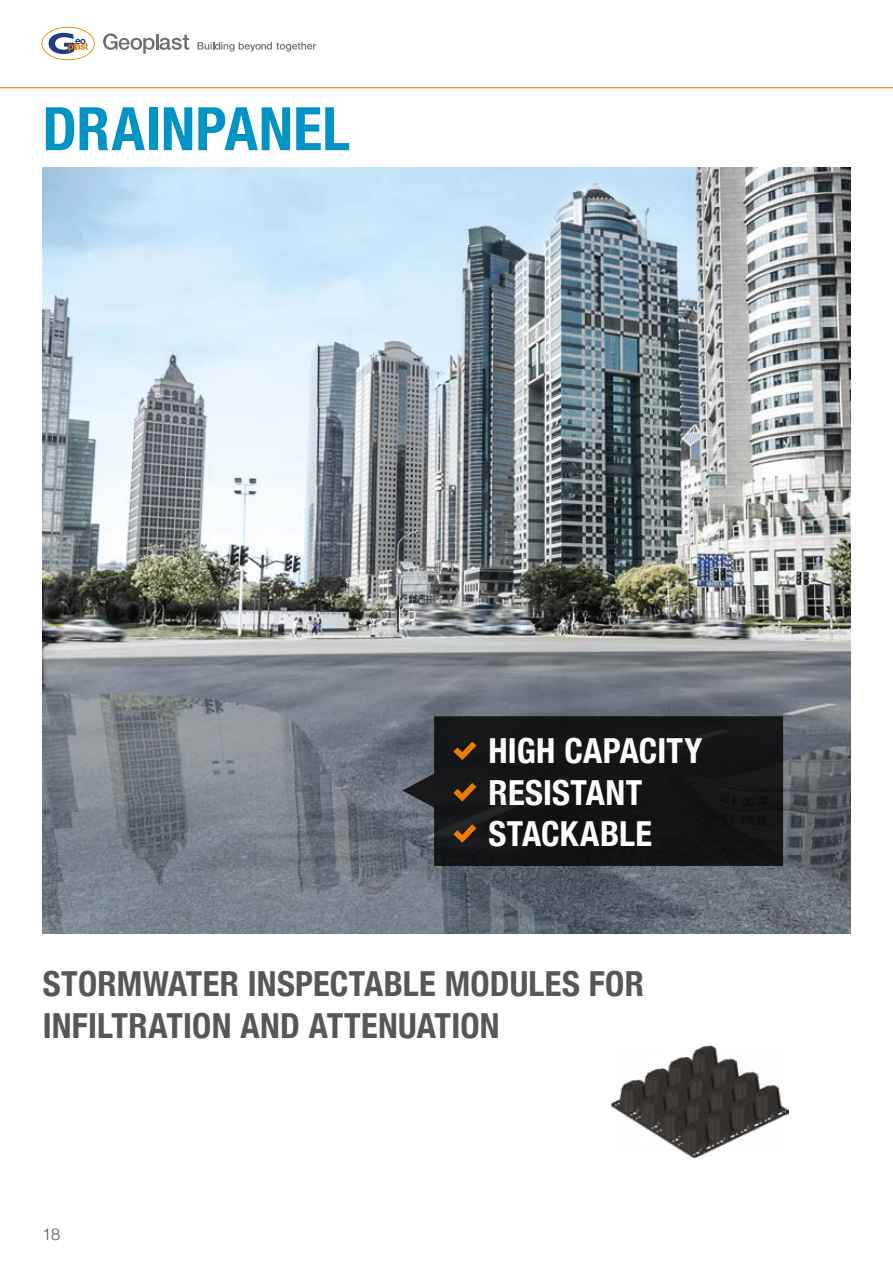
<style>
.page{position:relative;width:893px;height:1263px;background:#fff}
.page>*{position:absolute;margin:0;border:0;box-sizing:border-box;transform-origin:0 0}
.t1{font:700 condensed 60px "Helvetica Neue";color:#0093c5}
.t2{font:700 condensed 34.5px/41.4px "Helvetica Neue";letter-spacing:.005em;color:#575756}
.t3{font:700 condensed 34.5px/41.4px "Helvetica Neue";letter-spacing:.005em;color:#fff}
.t4{font:300 16.5px "Helvetica Neue";color:#575756}
</style>
<div class="page">
<hr style="left:0;top:87px;width:893px;height:1px;background:#ec7c01">
<svg style="left:41px;top:27px;width:54px;height:33px"></svg>
<svg style="left:103px;top:33px;width:86px;height:21px"></svg>
<svg style="left:198px;top:42px;width:118px;height:10px"></svg>
<img style="left:43px;top:168px;width:807px;height:765px">
<img style="left:612px;top:1046px;width:176px;height:111px">
<svg style="left:402px;top:716px;width:381px;height:150px;background:#191c1e"></svg>
<svg style="left:453px;top:741px;width:23px;height:19px"></svg>
<svg style="left:453px;top:783px;width:23px;height:18px"></svg>
<svg style="left:453px;top:824px;width:23px;height:19px"></svg>
<h1 class="t1" style="left:42px;top:79px;width:309px">DRAINPANEL</h1>
<p class="t3" style="left:489px;top:728px;width:215px">HIGH CAPACITY<br>RESISTANT<br>STACKABLE</p>
<p class="t2" style="left:43px;top:961px;width:602px">STORMWATER INSPECTABLE MODULES FOR<br>INFILTRATION AND ATTENUATION</p>
<p class="t4" style="left:43px;top:1220px;width:19px">18</p>
</div>
